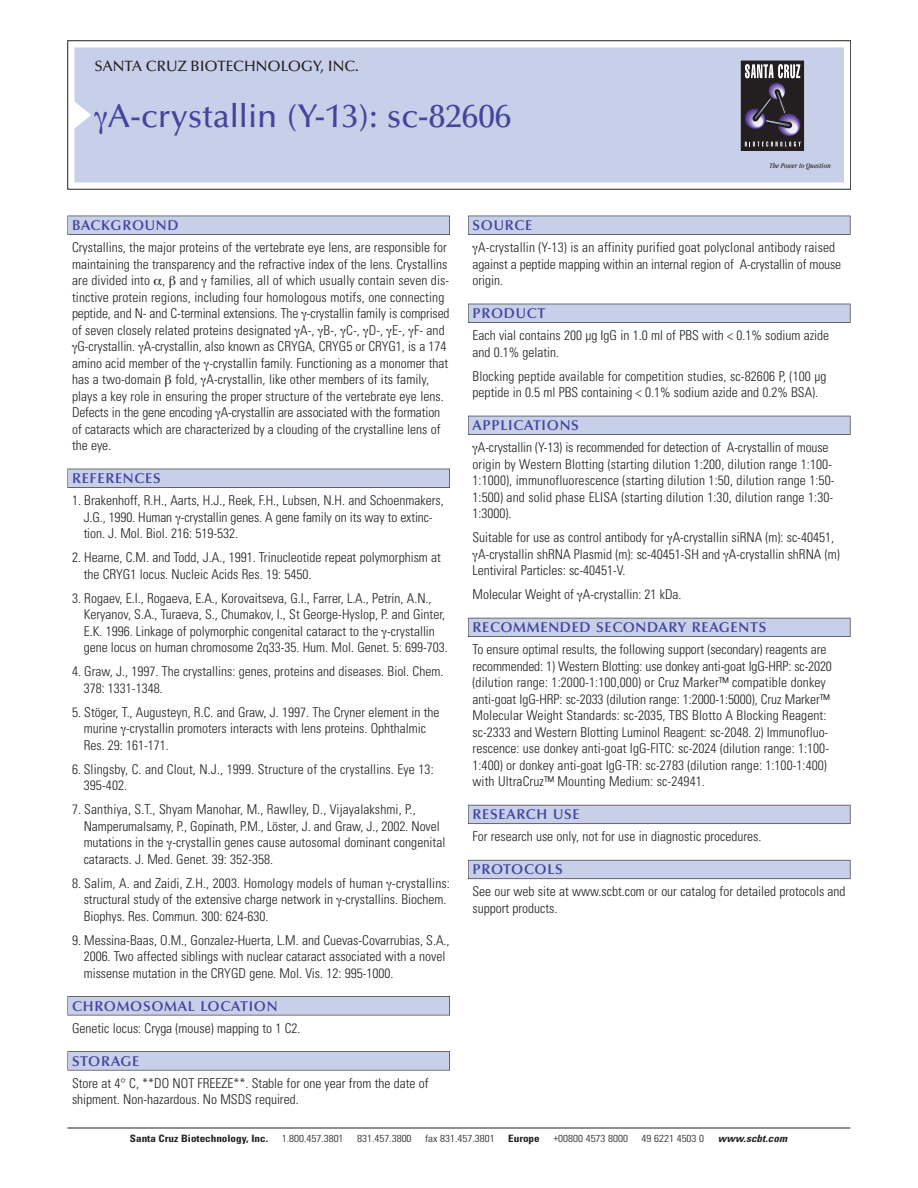
<style>
.page{position:relative;width:918px;height:1188px;background:#fff}
.page>*{position:absolute;margin:0;border:0;box-sizing:border-box;transform-origin:0 0}
.t1{font:500 33px "Optima";color:#41459c}
.t2{font:500 15px "Optima";color:#231f20}
.t3{font:600 14.25px "Optima";letter-spacing:.05em;color:#41459c}
.t4{font:300 condensed 13.5px/16.5px "Univers";color:#231f20}
.t5{font:300 condensed 10.2px "Univers";color:#231f20;scale:1.1 1}
.t6{font:700 condensed 10.2px "Univers";color:#231f20;scale:1.1 1}
.t7{font:italic 700 condensed 10.2px "Univers";color:#231f20;scale:1.1 1}
.t8{font:italic condensed 7.5px "Garamond";color:#231f20}
</style>
<div class="page">
<div style="left:74px;top:47px;width:770px;height:135px;background:#c7cfe9"></div>
<div style="left:741px;top:61px;width:62px;height:89px;background:#231f20"></div>
<div style="left:741px;top:61px;width:63px;height:90px;border:1px solid #231f20"></div>
<svg style="left:741px;top:64px;width:64px;height:83px"></svg>
<div style="left:68px;top:216px;width:382px;height:19px;background:#64636a"></div>
<div style="left:68px;top:216px;width:381px;height:18px;background:#c7cfe9"></div>
<div style="left:68px;top:469px;width:382px;height:19px;background:#62626a"></div>
<div style="left:68px;top:469px;width:381px;height:18px;background:#c7cfe9"></div>
<div style="left:68px;top:996px;width:382px;height:19px;background:#67666b"></div>
<div style="left:68px;top:997px;width:381px;height:18px;background:#c7cfe9"></div>
<div style="left:68px;top:1051px;width:382px;height:19px;background:#6b696e"></div>
<div style="left:68px;top:1052px;width:381px;height:18px;background:#c7cfe9"></div>
<div style="left:468px;top:216px;width:382px;height:19px;background:#64636a"></div>
<div style="left:468px;top:216px;width:382px;height:18px;background:#c7cfe9"></div>
<div style="left:468px;top:304px;width:382px;height:19px;background:#62626a"></div>
<div style="left:468px;top:304px;width:382px;height:18px;background:#c7cfe9"></div>
<div style="left:468px;top:416px;width:382px;height:19px;background:#63636c"></div>
<div style="left:468px;top:416px;width:382px;height:18px;background:#c7cfe9"></div>
<div style="left:468px;top:618px;width:382px;height:19px;background:#63646e"></div>
<div style="left:468px;top:618px;width:382px;height:18px;background:#c7cfe9"></div>
<div style="left:468px;top:805px;width:382px;height:19px;background:#696a75"></div>
<div style="left:468px;top:805px;width:382px;height:18px;background:#c7cfe9"></div>
<div style="left:468px;top:860px;width:382px;height:19px;background:#717380"></div>
<div style="left:468px;top:860px;width:382px;height:18px;background:#c7cfe9"></div>
<hr style="left:68px;top:1128px;width:782px;height:1px;background:#231f20">
<svg style="left:95px;top:112px;width:12px;height:22px"></svg>
<p class="t2" style="left:94px;top:60px;width:266px">SANTA CRUZ BIOTECHNOLOGY, INC.</p>
<h1 class="t1" style="left:108px;top:102px;width:405px">A-crystallin (Y-13): sc-82606</h1>
<p class="t8" style="left:769px;top:163px;width:63px">The Power to Question</p>
<p class="t3" style="left:72px;top:219px;width:108px">BACKGROUND</p>
<p class="t4" style="left:72px;top:240px;width:376px">Crystallins, the major proteins of the vertebrate eye lens, are responsible for</p>
<p class="t4" style="left:72px;top:257px;width:377px">maintaining the transparency and the refractive index of the lens. Crystallins</p>
<p class="t4" style="left:72px;top:273px;width:379px">are divided into , and families, all of which usually contain seven dis-</p>
<p class="t4" style="left:72px;top:290px;width:374px">tinctive protein regions, including four homologous motifs, one connecting</p>
<p class="t4" style="left:72px;top:306px;width:379px">peptide, and N- and C-terminal extensions. The -crystallin family is comprised</p>
<p class="t4" style="left:72px;top:323px;width:374px">of seven closely related proteins designated A-, B-, C-, D-, E-, F- and</p>
<p class="t4" style="left:78px;top:339px;width:370px">G-crystallin. A-crystallin, also known as CRYGA, CRYG5 or CRYG1, is a 174</p>
<p class="t4" style="left:72px;top:356px;width:378px">amino acid member of the -crystallin family. Functioning as a monomer that</p>
<p class="t4" style="left:72px;top:372px;width:359px">has a two-domain fold, A-crystallin, like other members of its family,</p>
<p class="t4" style="left:72px;top:389px;width:373px">plays a key role in ensuring the proper structure of the vertebrate eye lens.</p>
<p class="t4" style="left:72px;top:405px;width:370px">Defects in the gene encoding A-crystallin are associated with the formation</p>
<p class="t4" style="left:72px;top:422px;width:370px">of cataracts which are characterized by a clouding of the crystalline lens of</p>
<p class="t4" style="left:72px;top:438px;width:41px">the eye.</p>
<p class="t3" style="left:72px;top:472px;width:90px">REFERENCES</p>
<p class="t4" style="left:84px;top:493px;width:362px;text-indent:-12px">1. Brakenhoff, R.H., Aarts, H.J., Reek, F.H., Lubsen, N.H. and Schoenmakers,<br>J.G., 1990. Human -crystallin genes. A gene family on its way to extinc&shy;tion. J. Mol. Biol. 216: 519-532.</p>
<p class="t4" style="left:84px;top:550px;width:359px;text-indent:-12px">2. Hearne, C.M. and Todd, J.A., 1991. Trinucleotide repeat polymorphism at the CRYG1 locus. Nucleic Acids Res. 19: 5450.</p>
<p class="t4" style="left:84px;top:591px;width:366px;text-indent:-12px">3. Rogaev, E.I., Rogaeva, E.A., Korovaitseva, G.I., Farrer, L.A., Petrin, A.N., Keryanov, S.A., Turaeva, S., Chumakov, I., St George-Hyslop, P. and Ginter, E.K. 1996. Linkage of polymorphic congenital cataract to the -crystallin gene locus on human chromosome 2q33-35. Hum. Mol. Genet. 5: 699-703.</p>
<p class="t4" style="left:84px;top:664px;width:361px;text-indent:-12px">4. Graw, J., 1997. The crystallins: genes, proteins and diseases. Biol. Chem.<br>378: 1331-1348.</p>
<p class="t4" style="left:84px;top:705px;width:357px;text-indent:-12px">5. Stöger, T., Augusteyn, R.C. and Graw, J. 1997. The Cryner element in the murine -crystallin promoters interacts with lens proteins. Ophthalmic<br>Res. 29: 161-171.</p>
<p class="t4" style="left:84px;top:762px;width:352px;text-indent:-12px">6. Slingsby, C. and Clout, N.J., 1999. Structure of the crystallins. Eye 13:<br>395-402.</p>
<p class="t4" style="left:84px;top:802px;width:363px;text-indent:-12px">7. Santhiya, S.T., Shyam Manohar, M., Rawlley, D., Vijayalakshmi, P., Namperumalsamy, P., Gopinath, P.M., Löster, J. and Graw, J., 2002. Novel mutations in the -crystallin genes cause autosomal dominant congenital cataracts. J. Med. Genet. 39: 352-358.</p>
<p class="t4" style="left:84px;top:876px;width:368px;text-indent:-12px">8. Salim, A. and Zaidi, Z.H., 2003. Homology models of human -crystallins: structural study of the extensive charge network in -crystallins. Biochem.<br>Biophys. Res. Commun. 300: 624-630.</p>
<p class="t4" style="left:84px;top:933px;width:367px;text-indent:-12px">9. Messina-Baas, O.M., Gonzalez-Huerta, L.M. and Cuevas-Covarrubias, S.A.,<br>2006. Two affected siblings with nuclear cataract associated with a novel missense mutation in the CRYGD gene. Mol. Vis. 12: 995-1000.</p>
<p class="t3" style="left:72px;top:1000px;width:207px">CHROMOSOMAL LOCATION</p>
<p class="t4" style="left:72px;top:1021px;width:230px">Genetic locus: Cryga (mouse) mapping to 1 C2.</p>
<p class="t3" style="left:72px;top:1055px;width:69px">STORAGE</p>
<p class="t4" style="left:72px;top:1076px;width:358px">Store at 4° C, **DO NOT FREEZE**. Stable for one year from the date of shipment. Non-hazardous. No MSDS required.</p>
<p class="t3" style="left:473px;top:219px;width:61px">SOURCE</p>
<p class="t4" style="left:473px;top:240px;width:370px;text-indent:6px">A-crystallin (Y-13) is an affinity purified goat polyclonal antibody raised against a peptide mapping within an internal region of A-crystallin of mouse origin.</p>
<p class="t3" style="left:473px;top:307px;width:74px">PRODUCT</p>
<p class="t4" style="left:473px;top:328px;width:358px">Each vial contains 200 µg IgG in 1.0 ml of PBS with &lt; 0.1% sodium azide and 0.1% gelatin.</p>
<p class="t4" style="left:473px;top:369px;width:356px">Blocking peptide available for competition studies, sc-82606 P, (100 µg peptide in 0.5 ml PBS containing &lt; 0.1% sodium azide and 0.2% BSA).</p>
<p class="t3" style="left:473px;top:419px;width:108px">APPLICATIONS</p>
<p class="t4" style="left:473px;top:441px;width:364px;text-indent:5px">A-crystallin (Y-13) is recommended for detection of A-crystallin of mouse origin by Western Blotting (starting dilution 1:200, dilution range 1:100- 1:1000), immunofluorescence (starting dilution 1:50, dilution range 1:50- 1:500) and solid phase ELISA (starting dilution 1:30, dilution range 1:30- 1:3000).</p>
<p class="t4" style="left:473px;top:531px;width:363px">Suitable for use as control antibody for A-crystallin siRNA (m): sc-40451,</p>
<p class="t4" style="left:478px;top:547px;width:363px">A-crystallin shRNA Plasmid (m): sc-40451-SH and A-crystallin shRNA (m)</p>
<p class="t4" style="left:473px;top:564px;width:154px">Lentiviral Particles: sc-40451-V.</p>
<p class="t4" style="left:473px;top:588px;width:211px">Molecular Weight of A-crystallin: 21 kDa.</p>
<p class="t3" style="left:473px;top:621px;width:295px">RECOMMENDED SECONDARY REAGENTS</p>
<p class="t4" style="left:473px;top:643px;width:361px">To ensure optimal results, the following support (secondary) reagents are recommended: 1) Western Blotting: use donkey anti-goat IgG-HRP: sc-2020 (dilution range: 1:2000-1:100,000) or Cruz Marker™ compatible donkey anti-goat IgG-HRP: sc-2033 (dilution range: 1:2000-1:5000), Cruz Marker™ Molecular Weight Standards: sc-2035, TBS Blotto A Blocking Reagent: sc-2333 and Western Blotting Luminol Reagent: sc-2048. 2) Immunofluo&shy;rescence: use donkey anti-goat IgG-FITC: sc-2024 (dilution range: 1:100- 1:400) or donkey anti-goat IgG-TR: sc-2783 (dilution range: 1:100-1:400) with UltraCruz™ Mounting Medium: sc-24941.</p>
<p class="t3" style="left:473px;top:808px;width:109px">RESEARCH USE</p>
<p class="t4" style="left:473px;top:830px;width:290px">For research use only, not for use in diagnostic procedures.</p>
<p class="t3" style="left:473px;top:864px;width:92px">PROTOCOLS</p>
<p class="t4" style="left:473px;top:885px;width:375px">See our web site at www.scbt.com or our catalog for detailed protocols and support products.</p>
<p class="t6" style="left:130px;top:1135px;width:127px">Santa Cruz Biotechnology, Inc.</p>
<p class="t5" style="left:282px;top:1135px;width:58px">1.800.457.3801</p>
<p class="t5" style="left:357px;top:1135px;width:51px">831.457.3800</p>
<p class="t5" style="left:425px;top:1135px;width:65px">fax 831.457.3801</p>
<p class="t6" style="left:508px;top:1135px;width:30px">Europe</p>
<p class="t5" style="left:553px;top:1135px;width:69px">+00800 4573 8000</p>
<p class="t5" style="left:642px;top:1135px;width:58px">49 6221 4503 0</p>
<p class="t7" style="left:718px;top:1135px;width:67px">www.scbt.com</p>
</div>
